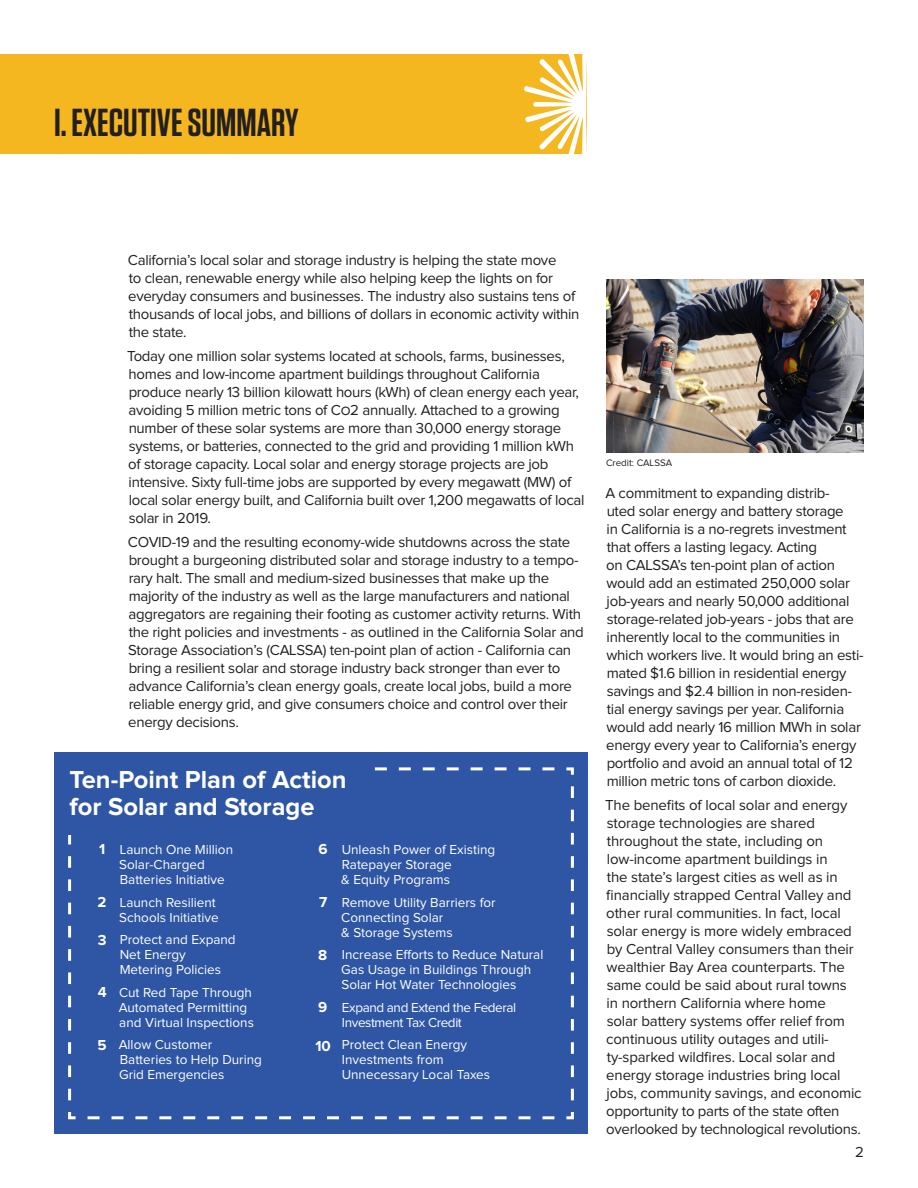
<style>
.page{position:relative;width:918px;height:1188px;background:#fff}
.page>*{position:absolute;margin:0;border:0;box-sizing:border-box;transform-origin:0 0}
.Section_Header{font:600 39px "Tungsten";color:#231f20}
.t1{font:700 25.5px/27px "Proxima Nova";color:#fff}
.t2{font:15px/18px "Proxima Nova";letter-spacing:-.02em;color:#231f20}
.t3{font:700 15px "Proxima Nova";color:#fff}
.t4{font:13.5px/15px "Proxima Nova";color:#fff}
.t5{font:13.5px/15px "Proxima Nova";letter-spacing:-.03em;color:#fff}
.t6{font:9.75px "Proxima Nova";color:#231f20}
</style>
<div class="page">
<div style="left:54px;top:753px;width:534px;height:381px;background:#2e56a4"></div>
<svg style="left:68px;top:767px;width:506px;height:353px"></svg>
<div style="left:55px;top:756px;width:311px;height:79px;background:#2e56a4"></div>
<div style="left:0;top:55px;width:586px;height:99px;background:#f4b720"></div>
<svg style="left:524px;top:54px;width:63px;height:100px"></svg>
<img style="left:606px;top:279px;width:258px;height:173px">
<p class="Section_Header" style="left:54px;top:102px;width:246px">I. EXECUTIVE SUMMARY</p>
<p class="t2" style="left:128px;top:252px;width:453px">California’s local solar and storage industry is helping the state move<br>to clean, renewable energy while also helping keep the lights on for everyday consumers and businesses. The industry also sustains tens of thousands of local jobs, and billions of dollars in economic activity within the state.</p>
<p class="t2" style="left:127px;top:348px;width:459px">Today one million solar systems located at schools, farms, businesses, homes and low-income apartment buildings throughout California produce nearly 13 billion kilowatt hours (kWh) of clean energy each year, avoiding 5 million metric tons of CO2 annually. Attached to a growing number of these solar systems are more than 30,000 energy storage systems, or batteries, connected to the grid and providing 1 million kWh of storage capacity. Local solar and energy storage projects are job intensive. Sixty full-time jobs are supported by every megawatt (MW) of local solar energy built, and California built over 1,200 megawatts of local solar in 2019.</p>
<p class="t2" style="left:128px;top:534px;width:457px">COVID-19 and the resulting economy-wide shutdowns across the state brought a burgeoning distributed solar and storage industry to a tempo&shy;rary halt. The small and medium-sized businesses that make up the majority of the industry as well as the large manufacturers and national aggregators are regaining their footing as customer activity returns. With the right policies and investments - as outlined in the California Solar and Storage Association’s (CALSSA) ten-point plan of action - California can bring a resilient solar and storage industry back stronger than ever to advance California’s clean energy goals, create local jobs, build a more reliable energy grid, and give consumers choice and control over their energy decisions.</p>
<p class="t1" style="left:69px;top:767px;width:279px">Ten-Point Plan of Action for Solar and Storage</p>
<p class="t3" style="left:99px;top:842px;width:8px">1</p>
<p class="t3" style="left:319px;top:842px;width:11px">6</p>
<p class="t4" style="left:119px;top:843px;width:115px">Launch One Million<br>Solar-Charged<br>Batteries Initiative</p>
<p class="t4" style="left:119px;top:895px;width:101px">Launch Resilient<br>Schools Initiative</p>
<p class="t4" style="left:120px;top:933px;width:117px">Protect and Expand<br>Net Energy<br>Metering Policies</p>
<p class="t4" style="left:119px;top:985px;width:137px">Cut Red Tape Through<br>Automated Permitting and Virtual Inspections</p>
<p class="t4" style="left:119px;top:1038px;width:145px">Allow Customer<br>Batteries to Help During<br>Grid Emergencies</p>
<p class="t4" style="left:341px;top:843px;width:156px">Unleash Power of Existing<br>Ratepayer Storage<br>&amp; Equity Programs</p>
<p class="t4" style="left:341px;top:895px;width:156px">Remove Utility Barriers for<br>Connecting Solar<br>&amp; Storage Systems</p>
<p class="t4" style="left:341px;top:948px;width:204px">Increase Efforts to Reduce Natural<br>Gas Usage in Buildings Through<br>Solar Hot Water Technologies</p>
<p class="t5" style="left:342px;top:1000px;width:176px">Expand and Extend the Federal<br>Investment Tax Credit</p>
<p class="t4" style="left:342px;top:1038px;width:150px">Protect Clean Energy<br>Investments from<br>Unnecessary Local Taxes</p>
<p class="t3" style="left:98px;top:895px;width:10px">2</p>
<p class="t3" style="left:98px;top:933px;width:10px">3</p>
<p class="t3" style="left:319px;top:895px;width:10px">7</p>
<p class="t3" style="left:318px;top:948px;width:11px">8</p>
<p class="t3" style="left:98px;top:985px;width:10px">4</p>
<p class="t3" style="left:318px;top:1000px;width:11px">9</p>
<p class="t3" style="left:315px;top:1039px;width:17px">10</p>
<p class="t3" style="left:98px;top:1038px;width:11px">5</p>
<p class="t6" style="left:606px;top:458px;width:68px">Credit: CALSSA</p>
<p class="t2" style="left:606px;top:484px;width:260px">A commitment to expanding distrib-<br>uted solar energy and battery storage<br>in California is a no-regrets investment that offers a lasting legacy. Acting<br>on CALSSA’s ten-point plan of action would add an estimated 250,000 solar job-years and nearly 50,000 additional storage-related job-years - jobs that are inherently local to the communities in which workers live. It would bring an esti&shy;mated $1.6 billion in residential energy savings and $2.4 billion in non-residen&shy;tial energy savings per year. California would add nearly 16 million MWh in solar energy every year to California’s energy portfolio and avoid an annual total of 12 million metric tons of carbon dioxide.</p>
<p class="t2" style="left:605px;top:796px;width:258px">The benefits of local solar and energy storage technologies are shared throughout the state, including on low-income apartment buildings in<br>the state’s largest cities as well as in financially strapped Central Valley and other rural communities. In fact, local solar energy is more widely embraced by Central Valley consumers than their wealthier Bay Area counterparts. The same could be said about rural towns<br>in northern California where home<br>solar battery systems offer relief from continuous utility outages and utili&shy;ty-sparked wildfires. Local solar and energy storage industries bring local jobs, community savings, and economic opportunity to parts of the state often overlooked by technological revolutions.</p>
<p class="t2" style="left:855px;top:1143px;width:10px">2</p>
</div>
